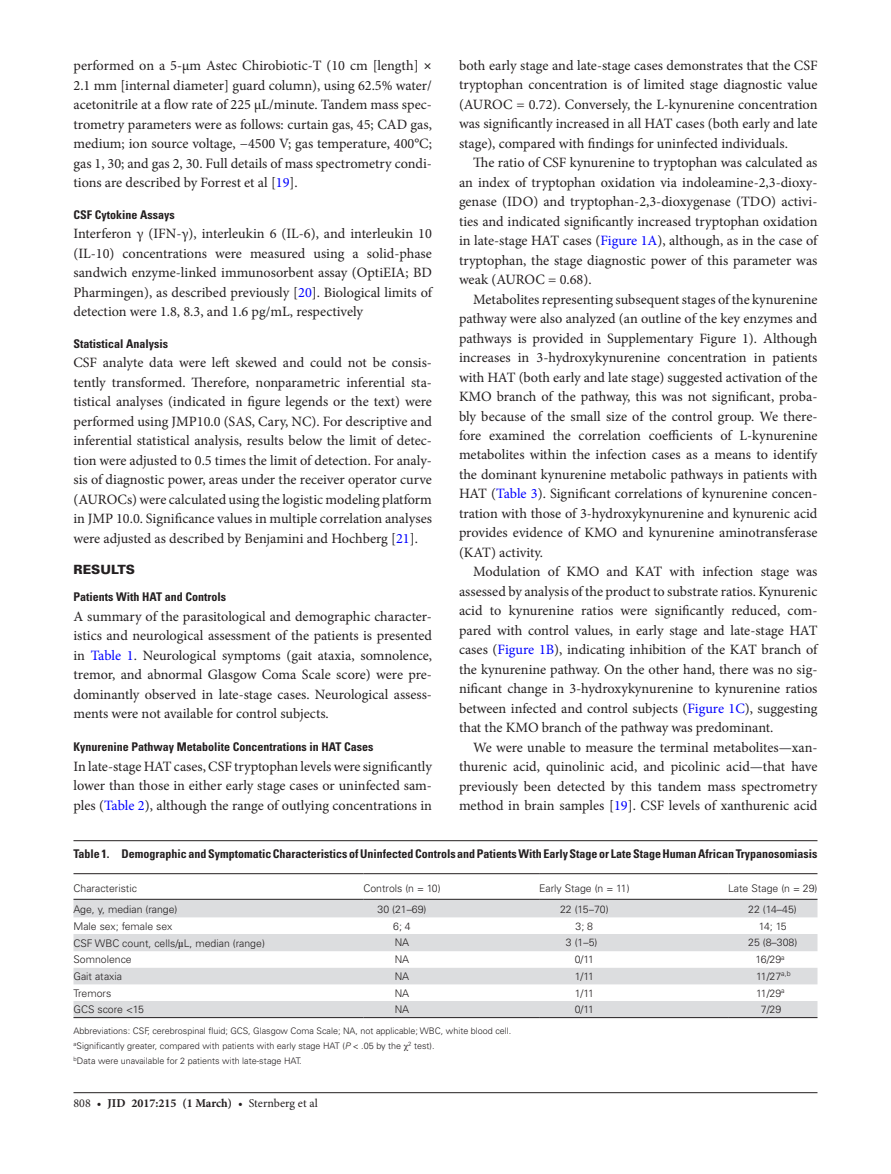
<style>
.page{position:relative;width:891px;height:1174px;background:#fff}
.page>*{position:absolute;margin:0;border:0;box-sizing:border-box;transform-origin:0 0}
.t1{font:14.25px/19.5px "Minion Pro";color:#231f20;text-align:justify}
.t2{font:900 12.75px "Univers LT Std";color:#231f20}
.t3{font:700 condensed 12px "Univers LT Std";color:#231f20}
.t4{font:700 12px "Minion Pro";color:#231f20}
.t5{font:300 10.5px "Univers LT Std";color:#231f20}
.t6{font:300 9px/15px "Univers LT Std";color:#231f20}
.s1{color:#00f}
.s2{font-family:"Gandhari Unicode";font-weight:400}
.s3{font-style:italic}
.s4{font-family:"Gandhari Unicode"}
.s5{font-weight:400}
</style>
<div class="page">
<hr style="left:73px;top:1092px;width:744px;height:1px;background:#231f20">
<hr style="left:73px;top:840px;width:744px;height:1px;background:#231f20">
<svg style="left:73px;top:900px;width:745px;height:118px;fill:#dcdddf"></svg>
<hr style="left:73px;top:873px;width:290px;height:1px;background:#231f20">
<hr style="left:73px;top:899px;width:290px;height:1px;background:#231f20">
<hr style="left:363px;top:873px;width:176px;height:1px;background:#231f20">
<hr style="left:363px;top:899px;width:176px;height:1px;background:#231f20">
<hr style="left:539px;top:873px;width:189px;height:1px;background:#231f20">
<hr style="left:539px;top:899px;width:189px;height:1px;background:#231f20">
<hr style="left:728px;top:873px;width:90px;height:1px;background:#231f20">
<hr style="left:728px;top:899px;width:90px;height:1px;background:#231f20">
<hr style="left:74px;top:1017px;width:289px;height:1px;background:#231f20">
<hr style="left:363px;top:1017px;width:176px;height:1px;background:#231f20">
<hr style="left:539px;top:1017px;width:189px;height:1px;background:#231f20">
<hr style="left:728px;top:1017px;width:90px;height:1px;background:#231f20">
<p class="t1" style="left:459px;top:55px;width:360px">both early stage and late-stage cases demonstrates that the CSF tryptophan concentration is of limited stage diagnostic value (AUROC = 0.72). Conversely, the L-kynurenine concentration was significantly increased in all HAT cases (both early and late stage), compared with findings for uninfected individuals.</p>
<p class="t1" style="left:459px;top:153px;width:360px;text-indent:14px">The ratio of CSF kynurenine to tryptophan was calculated as an index of tryptophan oxidation via indoleamine-2,3-dioxy&shy;genase (IDO) and tryptophan-2,3-dioxygenase (TDO) activi&shy;ties and indicated significantly increased tryptophan oxidation in late-stage HAT cases (<span class="s1">Figure 1A</span>), although, as in the case of tryptophan, the stage diagnostic power of this parameter was weak (AUROC = 0.68).</p>
<p class="t1" style="left:459px;top:289px;width:360px;text-indent:14px">Metabolites representing subsequent stages of the kynurenine pathway were also analyzed (an outline of the key enzymes and pathways is provided in Supplementary Figure 1). Although increases in 3-hydroxykynurenine concentration in patients with HAT (both early and late stage) suggested activation of the KMO branch of the pathway, this was not significant, proba&shy;bly because of the small size of the control group. We there&shy;fore examined the correlation coefficients of L-kynurenine metabolites within the infection cases as a means to identify the dominant kynurenine metabolic pathways in patients with HAT (<span class="s1">Table 3</span>). Significant correlations of kynurenine concen&shy;tration with those of 3-hydroxykynurenine and kynurenic acid provides evidence of KMO and kynurenine aminotransferase (KAT) activity.</p>
<p class="t1" style="left:459px;top:562px;width:360px;text-indent:14px">Modulation of KMO and KAT with infection stage was assessed by analysis of the product to substrate ratios. Kynurenic acid to kynurenine ratios were significantly reduced, com&shy;pared with control values, in early stage and late-stage HAT cases (<span class="s1">Figure 1B</span>), indicating inhibition of the KAT branch of the kynurenine pathway. On the other hand, there was no sig&shy;nificant change in 3-hydroxykynurenine to kynurenine ratios between infected and control subjects (<span class="s1">Figure 1C</span>), suggesting that the KMO branch of the pathway was predominant.</p>
<p class="t1" style="left:459px;top:738px;width:360px;text-indent:14px">We were unable to measure the terminal metabolites—xan&shy;thurenic acid, quinolinic acid, and picolinic acid—that have previously been detected by this tandem mass spectrometry method in brain samples [<span class="s1">19</span>]. CSF levels of xanthurenic acid</p>
<p class="t3" style="left:73px;top:847px;width:746px">Table 1. Demographic and Symptomatic Characteristics of Uninfected Controls and Patients With Early Stage or Late Stage Human African Trypanosomiasis</p>
<p class="t5" style="left:73px;top:882px;width:65px">Characteristic</p>
<p class="t5" style="left:363px;top:882px;width:79px">Controls (n = 10)</p>
<p class="t5" style="left:539px;top:882px;width:92px">Early Stage (n = 11)</p>
<p class="t5" style="left:728px;top:882px;width:91px">Late Stage (n = 29)</p>
<p class="t5" style="left:73px;top:903px;width:106px">Age, y, median (range)</p>
<p class="t5" style="left:378px;top:903px;width:51px">30 (21–69)</p>
<p class="t5" style="left:560px;top:903px;width:50px">22 (15–70)</p>
<p class="t5" style="left:748px;top:903px;width:50px">22 (14–45)</p>
<p class="t5" style="left:73px;top:919px;width:100px">Male sex; female sex</p>
<p class="t5" style="left:393px;top:919px;width:19px">6; 4</p>
<p class="t5" style="left:576px;top:919px;width:19px">3; 8</p>
<p class="t5" style="left:759px;top:919px;width:30px">14; 15</p>
<p class="t5" style="left:73px;top:937px;width:193px">CSF WBC count, cells/<span class="s2">µ</span>L, median (range)</p>
<p class="t5" style="left:395px;top:936px;width:16px">NA</p>
<p class="t5" style="left:566px;top:936px;width:33px">3 (1–5)</p>
<p class="t5" style="left:748px;top:936px;width:51px">25 (8–308)</p>
<p class="t5" style="left:73px;top:953px;width:60px">Somnolence</p>
<p class="t5" style="left:395px;top:953px;width:16px">NA</p>
<p class="t5" style="left:575px;top:953px;width:21px">0/11</p>
<p class="t5" style="left:756px;top:953px;width:31px">16/29<sup>a</sup></p>
<p class="t5" style="left:73px;top:970px;width:50px">Gait ataxia</p>
<p class="t5" style="left:395px;top:970px;width:16px">NA</p>
<p class="t5" style="left:575px;top:970px;width:21px">1/11</p>
<p class="t5" style="left:756px;top:970px;width:36px">11/27<sup>a,b</sup></p>
<p class="t5" style="left:73px;top:986px;width:39px">Tremors</p>
<p class="t5" style="left:395px;top:986px;width:16px">NA</p>
<p class="t5" style="left:575px;top:986px;width:21px">1/11</p>
<p class="t5" style="left:756px;top:986px;width:30px">11/29<sup>a</sup></p>
<p class="t5" style="left:73px;top:1003px;width:72px">GCS score &lt;15</p>
<p class="t5" style="left:395px;top:1003px;width:16px">NA</p>
<p class="t5" style="left:575px;top:1003px;width:21px">0/11</p>
<p class="t5" style="left:761px;top:1003px;width:22px">7/29</p>
<p class="t6" style="left:73px;top:1024px;width:439px">Abbreviations: CSF, cerebrospinal fluid; GCS, Glasgow Coma Scale; NA, not applicable; WBC, white blood cell. <sup>a</sup>Significantly greater, compared with patients with early stage HAT (<span class="s3">P</span> &lt; .05 by the <span class="s2">χ</span><sup>2</sup> test).<br><sup>b</sup>Data were unavailable for 2 patients with late-stage HAT.</p>
<p class="t1" style="left:73px;top:56px;width:360px">performed on a 5-µm Astec Chirobiotic-T (10 cm [length] <span class="s4">× </span>2.1 mm [internal diameter] guard column), using 62.5% water/ acetonitrile at a flow rate of 225 µL/minute. Tandem mass spec&shy;trometry parameters were as follows: curtain gas, 45; CAD gas, medium; ion source voltage, −4500 V; gas temperature, 400°C; gas 1, 30; and gas 2, 30. Full details of mass spectrometry condi&shy;tions are described by Forrest et al [<span class="s1">19</span>].</p>
<p class="t3" style="left:73px;top:207px;width:103px">CSF Cytokine Assays</p>
<p class="t1" style="left:73px;top:224px;width:360px">Interferon γ (IFN-γ), interleukin 6 (IL-6), and interleukin 10 (IL-10) concentrations were measured using a solid-phase sandwich enzyme-linked immunosorbent assay (OptiEIA; BD Pharmingen), as described previously [<span class="s1">20</span>]. Biological limits of detection were 1.8, 8.3, and 1.6 pg/mL, respectively</p>
<p class="t3" style="left:73px;top:336px;width:96px">Statistical Analysis</p>
<p class="t1" style="left:73px;top:353px;width:360px">CSF analyte data were left skewed and could not be consis&shy;tently transformed. Therefore, nonparametric inferential sta&shy;tistical analyses (indicated in figure legends or the text) were performed using JMP10.0 (SAS, Cary, NC). For descriptive and inferential statistical analysis, results below the limit of detec&shy;tion were adjusted to 0.5 times the limit of detection. For analy&shy;sis of diagnostic power, areas under the receiver operator curve (AUROCs) were calculated using the logistic modeling platform in JMP 10.0. Significance values in multiple correlation analyses were adjusted as described by Benjamini and Hochberg [<span class="s1">21</span>].</p>
<p class="t2" style="left:73px;top:562px;width:63px">RESULTS</p>
<p class="t3" style="left:73px;top:590px;width:154px">Patients With HAT and Controls</p>
<p class="t1" style="left:73px;top:607px;width:360px">A summary of the parasitological and demographic character&shy;istics and neurological assessment of the patients is presented in <span class="s1">Table 1</span>. Neurological symptoms (gait ataxia, somnolence, tremor, and abnormal Glasgow Coma Scale score) were pre&shy;dominantly observed in late-stage cases. Neurological assess&shy;ments were not available for control subjects.</p>
<p class="t3" style="left:73px;top:740px;width:301px">Kynurenine Pathway Metabolite Concentrations in HAT Cases</p>
<p class="t1" style="left:73px;top:757px;width:360px">In late-stage HAT cases, CSF tryptophan levels were significantly lower than those in either early stage cases or uninfected sam&shy;ples (<span class="s1">Table 2</span>), although the range of outlying concentrations in</p>
<p class="t4" style="left:73px;top:1094px;width:246px"><span class="s5">808 •</span> JID 2017:215 (1 March) <span class="s5">• Sternberg et al</span></p>
</div>
